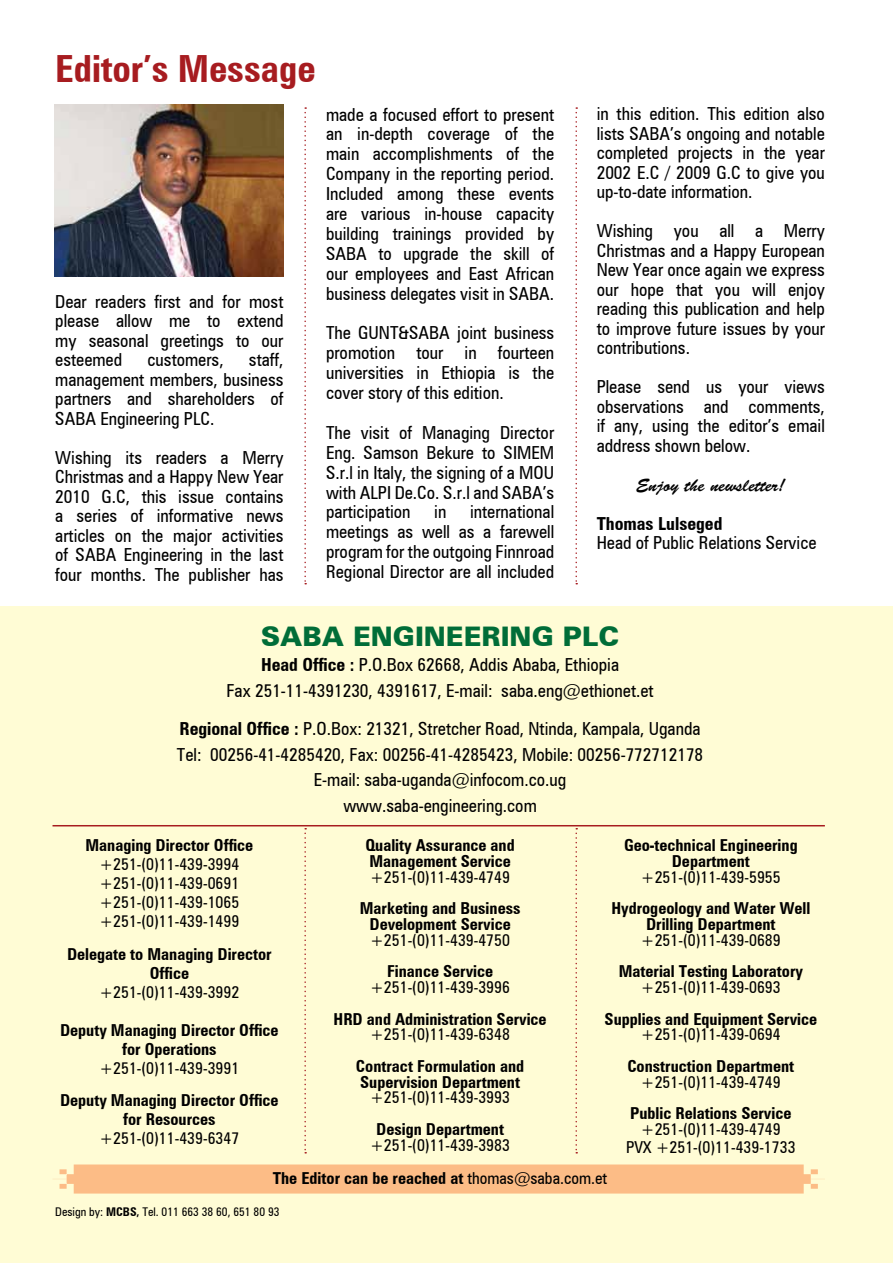
<style>
.page{position:relative;width:893px;height:1263px;background:#fff}
.page>*{position:absolute;margin:0;border:0;box-sizing:border-box;transform-origin:0 0}
.t1{font:700 condensed 37.5px "Zurich BT";color:#a71c20}
.t2{font:900 27px "Zurich BT";color:#006d38}
.t3{font:condensed 18px/19.5px "Zurich BT";color:#000;text-align:justify}
.t4{font:18px "Brush Script Std";color:#000}
.t5{font:700 condensed 18px "Zurich BT";color:#000}
.t6{font:700 condensed 16.5px/15.8px "Zurich BT";color:#000;text-align:center}
.t7{font:condensed 16.5px/19px "Zurich BT";color:#000;text-align:justify}
.t8{font:condensed 12px "Zurich BT";color:#000}
.s1{font-weight:700}
.s2{font-weight:400}
</style>
<div class="page">
<div style="left:0;top:607px;width:893px;height:656px;background:#fffcd5"></div>
<svg style="left:53px;top:1164px;width:772px;height:29px;background:#fcbf8a"></svg>
<svg style="left:575px;top:107px;width:2px;height:477px"></svg>
<svg style="left:575px;top:828px;width:2px;height:325px"></svg>
<img style="left:55px;top:105px;width:228px;height:171px">
<hr style="left:53px;top:825px;width:772px;height:1px;background:#a71c20">
<svg style="left:304px;top:828px;width:2px;height:325px"></svg>
<svg style="left:304px;top:107px;width:2px;height:477px"></svg>
<h1 class="t1" style="left:55px;top:46px;width:262px">Editor’s Message</h1>
<p class="t3" style="left:55px;top:292px;width:230px">Dear readers first and for most please allow me to extend my seasonal greetings to our esteemed</p>
<p class="t3" style="left:55px;top:350px;width:230px;text-indent:194px">staff, management members, business partners and shareholders of SABA Engineering PLC.</p>
<p class="t3" style="left:55px;top:448px;width:230px">Wishing its readers a Merry Christmas and a Happy New Year 2010 G.C, this issue contains a series of informative news articles on the major activities of SABA Engineering in the last four months. The publisher has</p>
<p class="t3" style="left:148px;top:350px;width:78px">customers,</p>
<p class="t3" style="left:326px;top:104px;width:230px;line-height:20px">made a focused effort to present an in-depth coverage of the main accomplishments of the Company in the reporting period.<br>Included among these events are various in-house capacity building trainings provided by SABA to upgrade the skill of our employees and East African business delegates visit in SABA.</p>
<p class="t3" style="left:326px;top:323px;width:230px;line-height:20px">The GUNT&amp;SABA joint business promotion tour in fourteen universities in Ethiopia is the cover story of this edition.</p>
<p class="t3" style="left:326px;top:422px;width:230px;line-height:20px">The visit of Managing Director Eng. Samson Bekure to SIMEM S.r.l in Italy, the signing of a MOU with ALPI De.Co. S.r.l and SABA’s participation</p>
<p class="t3" style="left:326px;top:502px;width:230px;line-height:20px;text-indent:144px">international meetings as well as a farewell program for the outgoing Finnroad Regional Director are all included</p>
<p class="t3" style="left:434px;top:502px;width:14px">in</p>
<p class="t3" style="left:597px;top:104px;width:230px">in this edition. This edition also lists SABA’s ongoing and notable completed projects in the year 2002 E.C / 2009 G.C to give you up-to-date information.</p>
<p class="t3" style="left:597px;top:221px;width:230px">Wishing you all a Merry Christmas and a Happy European New Year once again we express our hope that you will enjoy reading this publication and help to improve future issues by your contributions.</p>
<p class="t3" style="left:597px;top:377px;width:230px">Please send us your views observations and comments, if any, using the editor’s email address shown below.</p>
<p class="t4" style="left:636px;top:475px;width:151px">Enjoy the newsletter!</p>
<p class="t5" style="left:597px;top:513px;width:127px">Thomas Lulseged</p>
<p class="t3" style="left:597px;top:533px;width:221px">Head of Public Relations Service</p>
<h2 class="t2" style="left:261px;top:620px;width:360px">SABA ENGINEERING PLC</h2>
<p class="t3" style="left:226px;top:652px;width:429px;line-height:25.5px;text-align:center"><span class="s1">Head Office :</span> P.O.Box 62668, Addis Ababa, Ethiopia<br>Fax 251-11-4391230, 4391617, E-mail: saba.eng@ethionet.et</p>
<p class="t3" style="left:177px;top:716px;width:528px;line-height:25.5px;text-align:center"><span class="s1">Regional Office :</span> P.O.Box: 21321, Stretcher Road, Ntinda, Kampala, Uganda Tel: 00256-41-4285420, Fax: 00256-41-4285423, Mobile: 00256-772712178<br>E-mail: saba-uganda@infocom.co.ug<br>www.saba-engineering.com</p>
<p class="t6" style="left:86px;top:837px;width:169px">Managing Director Office</p>
<p class="t7" style="left:99px;top:855px;width:141px">+251-(0)11-439-3994 +251-(0)11-439-0691 +251-(0)11-439-1065 +251-(0)11-439-1499</p>
<p class="t6" style="left:67px;top:944px;width:206px;line-height:19px">Delegate to Managing Director<br>Office</p>
<p class="t7" style="left:99px;top:982px;width:141px">+251-(0)11-439-3992</p>
<p class="t6" style="left:60px;top:1020px;width:220px;line-height:19px">Deputy Managing Director Office for Operations</p>
<p class="t7" style="left:99px;top:1058px;width:141px">+251-(0)11-439-3991</p>
<p class="t6" style="left:60px;top:1090px;width:220px;line-height:18.9px">Deputy Managing Director Office for Resources</p>
<p class="t7" style="left:99px;top:1128px;width:141px">+251-(0)11-439-6347</p>
<p class="t6" style="left:365px;top:837px;width:151px;text-align:left">Quality Assurance and<br>Management Service</p>
<p class="t7" style="left:370px;top:867px;width:141px">+251-(0)11-439-4749</p>
<p class="t6" style="left:360px;top:900px;width:162px">Marketing and Business<br>Development Service</p>
<p class="t7" style="left:370px;top:930px;width:141px">+251-(0)11-439-4750</p>
<p class="t6" style="left:387px;top:963px;width:108px">Finance Service</p>
<p class="t7" style="left:370px;top:977px;width:141px">+251-(0)11-439-3996</p>
<p class="t6" style="left:334px;top:1011px;width:215px">HRD and Administration Service</p>
<p class="t7" style="left:370px;top:1025px;width:141px">+251-(0)11-439-6348</p>
<p class="t6" style="left:356px;top:1058px;width:170px;text-align:left">Contract Formulation and<br>Supervision Department</p>
<p class="t7" style="left:370px;top:1088px;width:141px">+251-(0)11-439-3993</p>
<p class="t6" style="left:376px;top:1121px;width:129px">Design Department</p>
<p class="t7" style="left:370px;top:1135px;width:141px">+251-(0)11-439-3983</p>
<p class="t6" style="left:624px;top:837px;width:175px">Geo-technical Engineering<br>Department</p>
<p class="t7" style="left:641px;top:867px;width:141px">+251-(0)11-439-5955</p>
<p class="t6" style="left:611px;top:900px;width:200px">Hydrogeology and Water Well<br>Drilling Department</p>
<p class="t7" style="left:641px;top:930px;width:141px">+251-(0)11-439-0689</p>
<p class="t6" style="left:619px;top:963px;width:186px">Material Testing Laboratory</p>
<p class="t7" style="left:641px;top:978px;width:141px">+251-(0)11-439-0693</p>
<p class="t6" style="left:605px;top:1011px;width:214px">Supplies and Equipment Service</p>
<p class="t7" style="left:641px;top:1025px;width:141px">+251-(0)11-439-0694</p>
<p class="t6" style="left:627px;top:1058px;width:168px">Construction Department</p>
<p class="t7" style="left:641px;top:1072px;width:141px">+251-(0)11-439-4749</p>
<p class="t6" style="left:630px;top:1105px;width:163px">Public Relations Service</p>
<p class="t7" style="left:626px;top:1120px;width:171px;line-height:18px;text-align:center">+251-(0)11-439-4749<br>PVX +251-(0)11-439-1733</p>
<p class="t6" style="left:273px;top:1170px;width:336px">The Editor can be reached at <span class="s2">thomas@saba.com.et</span></p>
<p class="t8" style="left:55px;top:1204px;width:226px">Design by: <span class="s1">MCBS,</span> Tel. 011 663 38 60, 651 80 93</p>
</div>
